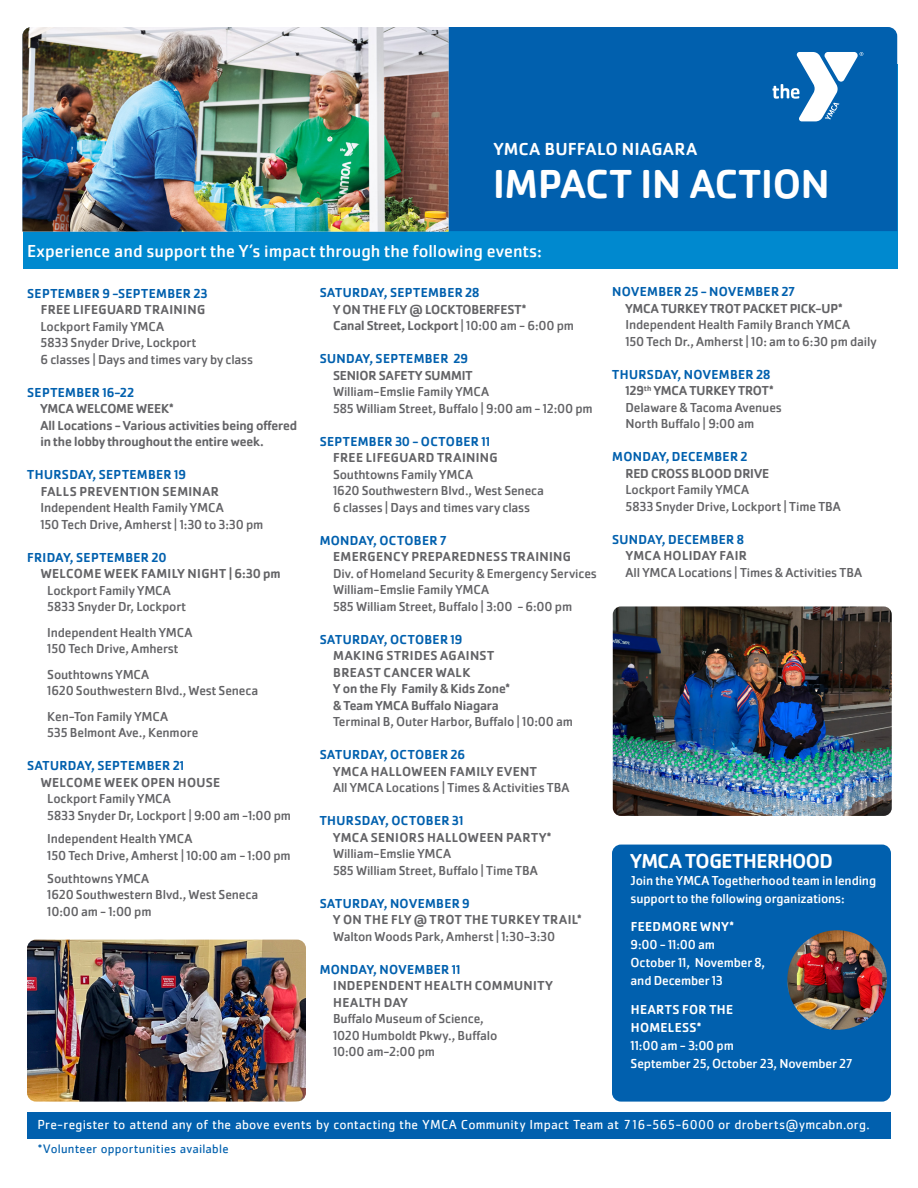
<style>
.page{position:relative;width:918px;height:1188px;background:#fff}
.page>*{position:absolute;margin:0;border:0;box-sizing:border-box;transform-origin:0 0}
.t1{font:500 42px "Cachet Pro";letter-spacing:-.005em;color:#fff}
.Body_Header{font:500 21px "Cachet Pro";letter-spacing:-.025em;color:#fff}
.t2{font:18px "Cachet Pro";color:#fff}
.t3{font:500 18px "Cachet";letter-spacing:.005em;color:#fff}
.Body_Header-2{font:13.5px "Cachet Pro";letter-spacing:-.01em;color:#636366}
.Body_Header-3{font:500 13.5px "Cachet Pro";letter-spacing:.025em;color:#0160ae}
.Body_Header-4{font:500 13.5px/16.5px "Cachet Pro";letter-spacing:.02em;color:#636366}
.Body_Header-5{font:500 13.5px/16.5px "Cachet Pro";letter-spacing:-.01em;color:#636366}
.Body_Header-6{font:13.5px/18px "Cachet Pro";letter-spacing:-.01em;color:#fff}
.t4{font:13.5px "Cachet";letter-spacing:.015em;color:#fff}
.Body_Header-7{font:500 13.5px "Cachet Pro";letter-spacing:.025em;color:#fff}
.t5{font:12.75px "Cachet";letter-spacing:.015em;color:#0160ae}
.s1{font-weight:400}
</style>
<div class="page">
<div style="left:23px;top:65px;width:874px;height:204px;background:#0089cf"></div>
<div style="left:27px;top:1112px;width:864px;height:26px;background:#0160ae"></div>
<div style="left:448px;top:27px;width:449px;height:204px;background:#0160ae"></div>
<svg style="left:772px;top:52px;width:91px;height:69px"></svg>
<img style="left:22px;top:27px;width:426px;height:205px">
<div style="left:612px;top:845px;width:279px;height:257px;background:#0160ae;border-radius:9px"></div>
<img style="left:787px;top:930px;width:100px;height:100px;border-radius:50px">
<img style="left:613px;top:606px;width:279px;height:210px">
<img style="left:27px;top:940px;width:279px;height:162px">
<p class="t3" style="left:493px;top:138px;width:206px">YMCA BUFFALO NIAGARA</p>
<p class="t1" style="left:493px;top:160px;width:338px">IMPACT IN ACTION</p>
<p class="t2" style="left:27px;top:241px;width:516px">Experience and support the Y’s impact through the following events:</p>
<p class="Body_Header-3" style="left:27px;top:286px;width:182px">SEPTEMBER 9 -SEPTEMBER 23</p>
<p class="Body_Header-4" style="left:41px;top:302px;width:166px">FREE LIFEGUARD TRAINING</p>
<p class="Body_Header-2" style="left:40px;top:319px;width:125px">Lockport Family YMCA</p>
<p class="Body_Header-2" style="left:40px;top:335px;width:157px">5833 Snyder Drive, Lockport</p>
<p class="Body_Header-2" style="left:40px;top:352px;width:214px">6 classes | Days and times vary by class</p>
<p class="Body_Header-3" style="left:27px;top:385px;width:108px">SEPTEMBER 16-22</p>
<p class="Body_Header-5" style="left:40px;top:401px;width:135px">YMCA WELCOME WEEK*</p>
<p class="Body_Header-5" style="left:40px;top:417px;width:258px">All Locations - Various activities being offered in the lobby throughout the entire week.</p>
<p class="Body_Header-3" style="left:27px;top:467px;width:160px">THURSDAY, SEPTEMBER 19</p>
<p class="Body_Header-4" style="left:41px;top:483px;width:180px">FALLS PREVENTION SEMINAR</p>
<p class="Body_Header-2" style="left:40px;top:500px;width:185px">Independent Health Family YMCA</p>
<p class="Body_Header-2" style="left:40px;top:517px;width:224px">150 Tech Drive, Amherst | 1:30 to 3:30 pm</p>
<p class="Body_Header-3" style="left:27px;top:550px;width:141px">FRIDAY, SEPTEMBER 20</p>
<p class="Body_Header-4" style="left:41px;top:566px;width:241px">WELCOME WEEK FAMILY NIGHT | 6:30 pm</p>
<p class="Body_Header-2" style="left:47px;top:583px;width:125px">Lockport Family YMCA</p>
<p class="Body_Header-2" style="left:47px;top:599px;width:140px">5833 Snyder Dr, Lockport</p>
<p class="Body_Header-2" style="left:47px;top:625px;width:147px">Independent Health YMCA</p>
<p class="Body_Header-2" style="left:47px;top:641px;width:133px">150 Tech Drive, Amherst</p>
<p class="Body_Header-2" style="left:47px;top:667px;width:104px">Southtowns YMCA</p>
<p class="Body_Header-2" style="left:47px;top:683px;width:213px">1620 Southwestern Blvd., West Seneca</p>
<p class="Body_Header-2" style="left:47px;top:709px;width:122px">Ken-Ton Family YMCA</p>
<p class="Body_Header-2" style="left:47px;top:725px;width:153px">535 Belmont Ave., Kenmore</p>
<p class="Body_Header-3" style="left:27px;top:758px;width:159px">SATURDAY, SEPTEMBER 21</p>
<p class="Body_Header-4" style="left:41px;top:774px;width:181px">WELCOME WEEK OPEN HOUSE</p>
<p class="Body_Header-2" style="left:47px;top:791px;width:125px">Lockport Family YMCA</p>
<p class="Body_Header-2" style="left:47px;top:808px;width:245px">5833 Snyder Dr, Lockport | 9:00 am -1:00 pm</p>
<p class="Body_Header-2" style="left:47px;top:831px;width:147px">Independent Health YMCA</p>
<p class="Body_Header-2" style="left:47px;top:847px;width:245px">150 Tech Drive, Amherst | 10:00 am - 1:00 pm</p>
<p class="Body_Header-2" style="left:47px;top:871px;width:104px">Southtowns YMCA</p>
<p class="Body_Header-2" style="left:47px;top:887px;width:213px">1620 Southwestern Blvd., West Seneca</p>
<p class="Body_Header-2" style="left:47px;top:904px;width:106px">10:00 am - 1:00 pm</p>
<p class="Body_Header-3" style="left:320px;top:285px;width:161px">SATURDAY, SEPTEMBER 28</p>
<p class="Body_Header-5" style="left:333px;top:301px;width:195px">Y ON THE FLY @ LOCKTOBERFEST*</p>
<p class="Body_Header-5" style="left:333px;top:318px;width:243px">Canal Street, Lockport <span class="s1">| 10:00 am - 6:00 pm</span></p>
<p class="Body_Header-3" style="left:320px;top:351px;width:150px">SUNDAY, SEPTEMBER 29</p>
<p class="Body_Header-5" style="left:333px;top:367px;width:141px">SENIOR SAFETY SUMMIT</p>
<p class="Body_Header-2" style="left:333px;top:384px;width:158px">William-Emslie Family YMCA</p>
<p class="Body_Header-2" style="left:333px;top:400px;width:261px">585 William Street, Buffalo | 9:00 am - 12:00 pm</p>
<p class="Body_Header-3" style="left:320px;top:433px;width:172px">SEPTEMBER 30 - OCTOBER 11</p>
<p class="Body_Header-4" style="left:333px;top:450px;width:166px">FREE LIFEGUARD TRAINING</p>
<p class="Body_Header-2" style="left:333px;top:466px;width:141px">Southtowns Family YMCA</p>
<p class="Body_Header-2" style="left:333px;top:483px;width:213px">1620 Southwestern Blvd., West Seneca</p>
<p class="Body_Header-2" style="left:333px;top:499px;width:199px">6 classes | Days and times vary class</p>
<p class="Body_Header-3" style="left:320px;top:532px;width:128px">MONDAY, OCTOBER 7</p>
<p class="Body_Header-4" style="left:333px;top:549px;width:239px">EMERGENCY PREPAREDNESS TRAINING</p>
<p class="Body_Header-2" style="left:333px;top:565px;width:265px">Div. of Homeland Security &amp; Emergency Services</p>
<p class="Body_Header-2" style="left:333px;top:582px;width:158px">William-Emslie Family YMCA</p>
<p class="Body_Header-2" style="left:333px;top:598px;width:241px">585 William Street, Buffalo | 3:00 - 6:00 pm</p>
<p class="Body_Header-3" style="left:320px;top:631px;width:144px">SATURDAY, OCTOBER 19</p>
<p class="Body_Header-4" style="left:333px;top:648px;width:163px">MAKING STRIDES AGAINST</p>
<p class="Body_Header-4" style="left:333px;top:664px;width:139px">BREAST CANCER WALK</p>
<p class="Body_Header-5" style="left:333px;top:681px;width:178px">Y on the Fly Family &amp; Kids Zone*</p>
<p class="Body_Header-5" style="left:333px;top:697px;width:167px">&amp; Team YMCA Buffalo Niagara</p>
<p class="Body_Header-2" style="left:333px;top:714px;width:242px">Terminal B, Outer Harbor, Buffalo | 10:00 am</p>
<p class="Body_Header-3" style="left:320px;top:747px;width:147px">SATURDAY, OCTOBER 26</p>
<p class="Body_Header-4" style="left:333px;top:763px;width:205px">YMCA HALLOWEEN FAMILY EVENT</p>
<p class="Body_Header-2" style="left:333px;top:780px;width:238px">All YMCA Locations | Times &amp; Activities TBA</p>
<p class="Body_Header-3" style="left:320px;top:813px;width:145px">THURSDAY, OCTOBER 31</p>
<p class="Body_Header-4" style="left:333px;top:829px;width:220px">YMCA SENIORS HALLOWEEN PARTY*</p>
<p class="Body_Header-2" style="left:333px;top:846px;width:120px">William-Emslie YMCA</p>
<p class="Body_Header-2" style="left:333px;top:862px;width:206px">585 William Street, Buffalo | Time TBA</p>
<p class="Body_Header-3" style="left:320px;top:895px;width:152px">SATURDAY, NOVEMBER 9</p>
<p class="Body_Header-4" style="left:333px;top:912px;width:250px">Y ON THE FLY @ TROT THE TURKEY TRAIL*</p>
<p class="Body_Header-2" style="left:333px;top:928px;width:224px">Walton Woods Park, Amherst | 1:30-3:30</p>
<p class="Body_Header-3" style="left:320px;top:961px;width:142px">MONDAY, NOVEMBER 11</p>
<p class="Body_Header-4" style="left:333px;top:978px;width:221px">INDEPENDENT HEALTH COMMUNITY<br>HEALTH DAY</p>
<p class="Body_Header-2" style="left:333px;top:1011px;width:152px">Buffalo Museum of Science,</p>
<p class="Body_Header-2" style="left:333px;top:1027px;width:166px">1020 Humboldt Pkwy., Buffalo</p>
<p class="Body_Header-2" style="left:333px;top:1044px;width:104px">10:00 am-2:00 pm</p>
<p class="Body_Header-3" style="left:612px;top:284px;width:184px">NOVEMBER 25 - NOVEMBER 27</p>
<p class="Body_Header-5" style="left:626px;top:300px;width:219px">YMCA TURKEY TROT PACKET PICK-UP*</p>
<p class="Body_Header-2" style="left:626px;top:317px;width:226px">Independent Health Family Branch YMCA</p>
<p class="Body_Header-2" style="left:626px;top:333px;width:253px">150 Tech Dr., Amherst | 10: am to 6:30 pm daily</p>
<p class="Body_Header-3" style="left:612px;top:366px;width:160px">THURSDAY, NOVEMBER 28</p>
<p class="Body_Header-5" style="left:626px;top:383px;width:150px">129<sup>th</sup> YMCA TURKEY TROT*</p>
<p class="Body_Header-2" style="left:625px;top:399px;width:158px">Delaware &amp; Tacoma Avenues</p>
<p class="Body_Header-2" style="left:625px;top:416px;width:130px">North Buffalo | 9:00 am</p>
<p class="Body_Header-3" style="left:612px;top:449px;width:137px">MONDAY, DECEMBER 2</p>
<p class="Body_Header-5" style="left:625px;top:465px;width:145px">RED CROSS BLOOD DRIVE</p>
<p class="Body_Header-2" style="left:625px;top:482px;width:125px">Lockport Family YMCA</p>
<p class="Body_Header-2" style="left:625px;top:498px;width:217px">5833 Snyder Drive, Lockport | Time TBA</p>
<p class="Body_Header-3" style="left:612px;top:531px;width:133px">SUNDAY, DECEMBER 8</p>
<p class="Body_Header-4" style="left:626px;top:548px;width:123px">YMCA HOLIDAY FAIR</p>
<p class="Body_Header-2" style="left:625px;top:564px;width:238px">All YMCA Locations | Times &amp; Activities TBA</p>
<p class="Body_Header" style="left:631px;top:848px;width:204px">YMCA TOGETHERHOOD</p>
<p class="Body_Header-6" style="left:631px;top:871px;width:247px">Join the YMCA Togetherhood team in lending support to the following organizations:</p>
<p class="Body_Header-7" style="left:631px;top:919px;width:105px">FEEDMORE WNY*</p>
<p class="Body_Header-6" style="left:631px;top:936px;width:86px">9:00 - 11:00 am</p>
<p class="Body_Header-6" style="left:631px;top:954px;width:136px">October 11, November 8,</p>
<p class="Body_Header-6" style="left:631px;top:972px;width:94px">and December 13</p>
<p class="Body_Header-7" style="left:631px;top:1001px;width:104px">HEARTS FOR THE</p>
<p class="Body_Header-7" style="left:631px;top:1019px;width:72px">HOMELESS*</p>
<p class="Body_Header-6" style="left:631px;top:1036px;width:105px">11:00 am - 3:00 pm</p>
<p class="Body_Header-6" style="left:631px;top:1054px;width:223px">September 25, October 23, November 27</p>
<p class="t4" style="left:38px;top:1116px;width:834px">Pre-register to attend any of the above events by contacting the YMCA Community Impact Team at 716-565-6000 or droberts@ymcabn.org.</p>
<p class="t5" style="left:38px;top:1142px;width:192px">*Volunteer opportunities available</p>
</div>
